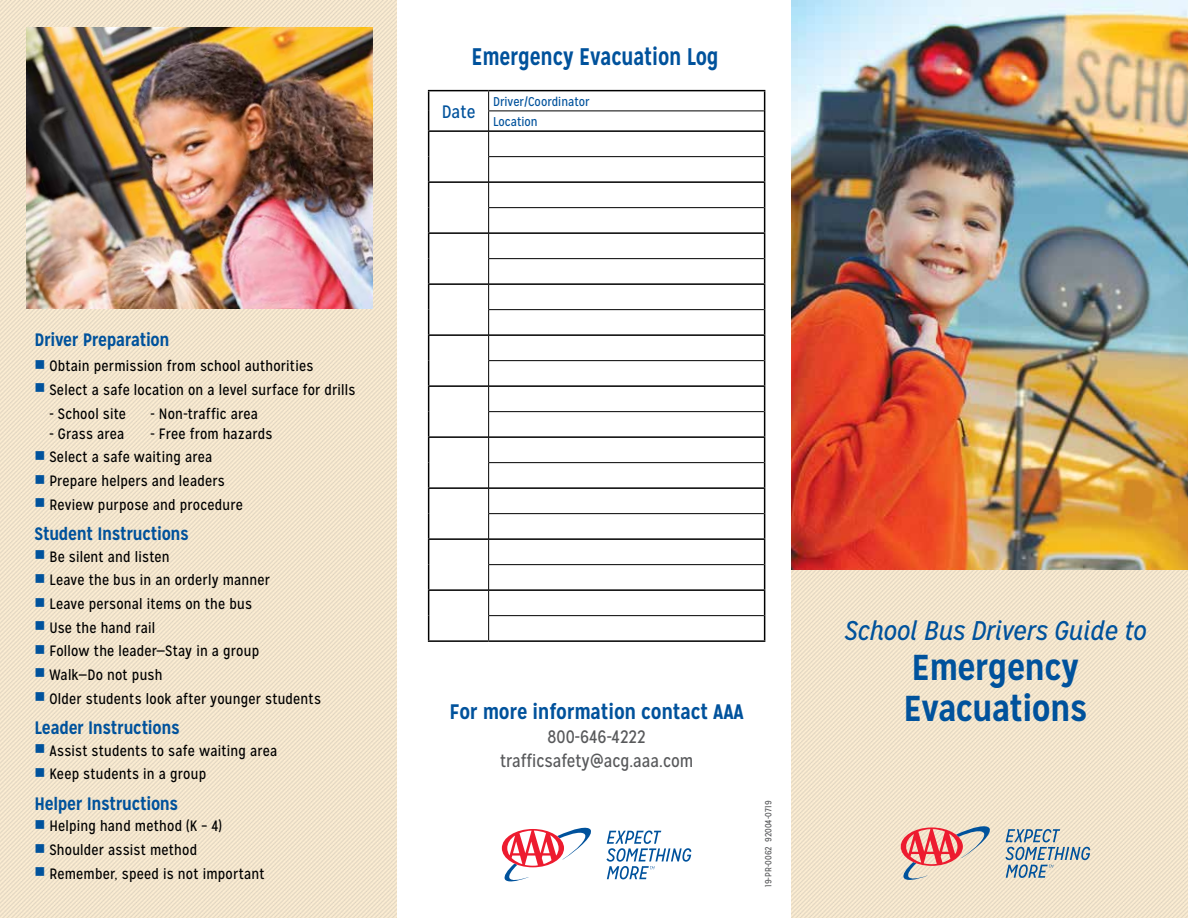
<style>
.page{position:relative;width:1188px;height:918px;background:#fff}
.page>*{position:absolute;margin:0;border:0;box-sizing:border-box;transform-origin:0 0}
.t1{font:700 36px "Mission Gothic";letter-spacing:-.02em;color:#00529c}
.t2{font:italic 27px "Mission Gothic";letter-spacing:-.01em;color:#00529c}
.t3{font:700 24px "Mission Gothic";letter-spacing:-.01em;color:#00529c;scale:.9 1}
.t4{font:700 21px "Mission Gothic";letter-spacing:-.01em;color:#00529c}
.t5{font:700 18px "Mission Gothic";letter-spacing:-.02em;color:#00529c}
.t6{font:18px/24px "Mission Gothic";color:#58595b;text-align:center}
.t7{font:18px "Mission Gothic";color:#00529c}
.t8{font:15px "Mission Gothic";letter-spacing:.015em;color:#000}
.t9{font:12.75px/20.2px "Mission Gothic";color:#00529c}
.t10{font:9px "Mission Gothic";color:#58595b}
.s1{color:#00529c}
</style>
<div class="page">
<img style="left:792px;top:569px;width:396px;height:349px">
<img style="left:791px;top:0;width:397px;height:569px">
<img style="left:0;top:0;width:396px;height:918px">
<img style="left:26px;top:28px;width:347px;height:281px">
<hr style="left:428px;top:90px;width:61px;height:1px;background:#000">
<hr style="left:489px;top:90px;width:276px;height:1px;background:#000">
<hr style="left:428px;top:130px;width:60px;height:2px;background:#000">
<hr style="left:489px;top:130px;width:276px;height:2px;background:#000">
<hr style="left:428px;top:181px;width:60px;height:2px;background:#000">
<hr style="left:489px;top:181px;width:276px;height:2px;background:#000">
<hr style="left:428px;top:232px;width:60px;height:2px;background:#000">
<hr style="left:489px;top:232px;width:276px;height:2px;background:#000">
<hr style="left:428px;top:283px;width:60px;height:2px;background:#000">
<hr style="left:489px;top:283px;width:276px;height:2px;background:#000">
<hr style="left:428px;top:334px;width:60px;height:2px;background:#000">
<hr style="left:489px;top:334px;width:276px;height:2px;background:#000">
<hr style="left:428px;top:385px;width:60px;height:2px;background:#000">
<hr style="left:489px;top:385px;width:276px;height:2px;background:#000">
<hr style="left:428px;top:436px;width:60px;height:2px;background:#000">
<hr style="left:489px;top:436px;width:276px;height:2px;background:#000">
<hr style="left:428px;top:487px;width:60px;height:2px;background:#000">
<hr style="left:489px;top:487px;width:276px;height:2px;background:#000">
<hr style="left:428px;top:538px;width:60px;height:2px;background:#000">
<hr style="left:489px;top:538px;width:276px;height:2px;background:#000">
<hr style="left:428px;top:589px;width:60px;height:2px;background:#000">
<hr style="left:489px;top:589px;width:276px;height:2px;background:#000">
<svg style="left:428px;top:91px;width:1px;height:549px"></svg>
<svg style="left:764px;top:91px;width:1px;height:549px"></svg>
<hr style="left:428px;top:640px;width:61px;height:2px;background:#000">
<hr style="left:489px;top:640px;width:276px;height:2px;background:#000">
<hr style="left:488px;top:111px;width:276px;height:1px;background:#000">
<hr style="left:488px;top:156px;width:276px;height:1px;background:#000">
<hr style="left:488px;top:207px;width:276px;height:1px;background:#000">
<hr style="left:488px;top:258px;width:276px;height:1px;background:#000">
<hr style="left:488px;top:309px;width:276px;height:1px;background:#000">
<hr style="left:488px;top:360px;width:276px;height:1px;background:#000">
<hr style="left:488px;top:411px;width:276px;height:1px;background:#000">
<hr style="left:488px;top:462px;width:276px;height:1px;background:#000">
<hr style="left:488px;top:513px;width:276px;height:1px;background:#000">
<hr style="left:488px;top:564px;width:276px;height:1px;background:#000">
<svg style="left:488px;top:91px;width:1px;height:549px"></svg>
<hr style="left:488px;top:615px;width:276px;height:1px;background:#000">
<svg style="left:502px;top:827px;width:89px;height:55px"></svg>
<svg style="left:606px;top:831px;width:85px;height:48px"></svg>
<svg style="left:901px;top:824px;width:91px;height:57px"></svg>
<svg style="left:1005px;top:829px;width:85px;height:49px"></svg>
<p class="t5" style="left:35px;top:329px;width:137px">Driver Preparation</p>
<p class="t8" style="left:35px;top:357px;width:280px"><span class="s1">■</span> Obtain permission from school authorities</p>
<p class="t8" style="left:35px;top:381px;width:322px"><span class="s1">■</span> Select a safe location on a level surface for drills</p>
<p class="t8" style="left:49px;top:404px;width:78px">- School site</p>
<p class="t8" style="left:150px;top:404px;width:109px">- Non-traffic area</p>
<p class="t8" style="left:49px;top:425px;width:77px">- Grass area</p>
<p class="t8" style="left:150px;top:425px;width:123px">- Free from hazards</p>
<p class="t8" style="left:35px;top:448px;width:179px"><span class="s1">■</span> Select a safe waiting area</p>
<p class="t8" style="left:35px;top:472px;width:192px"><span class="s1">■</span> Prepare helpers and leaders</p>
<p class="t8" style="left:35px;top:495px;width:210px"><span class="s1">■</span> Review purpose and procedure</p>
<p class="t5" style="left:35px;top:522px;width:156px">Student Instructions</p>
<p class="t8" style="left:35px;top:548px;width:137px"><span class="s1">■</span> Be silent and listen</p>
<p class="t8" style="left:35px;top:571px;width:237px"><span class="s1">■</span> Leave the bus in an orderly manner</p>
<p class="t8" style="left:35px;top:595px;width:219px"><span class="s1">■</span> Leave personal items on the bus</p>
<p class="t8" style="left:35px;top:618px;width:122px"><span class="s1">■</span> Use the hand rail</p>
<p class="t8" style="left:35px;top:642px;width:226px"><span class="s1">■</span> Follow the leader—Stay in a group</p>
<p class="t8" style="left:35px;top:666px;width:129px"><span class="s1">■</span> Walk—Do not push</p>
<p class="t8" style="left:35px;top:689px;width:288px"><span class="s1">■</span> Older students look after younger students</p>
<p class="t5" style="left:35px;top:716px;width:147px">Leader Instructions</p>
<p class="t8" style="left:35px;top:741px;width:244px"><span class="s1">■</span> Assist students to safe waiting area</p>
<p class="t8" style="left:35px;top:765px;width:173px"><span class="s1">■</span> Keep students in a group</p>
<p class="t5" style="left:35px;top:792px;width:145px">Helper Instructions</p>
<p class="t8" style="left:35px;top:817px;width:189px"><span class="s1">■</span> Helping hand method (K – 4)</p>
<p class="t8" style="left:35px;top:841px;width:164px"><span class="s1">■</span> Shoulder assist method</p>
<p class="t8" style="left:35px;top:864px;width:232px"><span class="s1">■</span> Remember, speed is not important</p>
<h3 class="t3" style="left:471px;top:42px;width:276px">Emergency Evacuation Log</h3>
<p class="t7" style="left:442px;top:101px;width:35px">Date</p>
<p class="t9" style="left:493px;top:91px;width:98px">Driver/Coordinator<br>Location</p>
<h2 class="t2" style="left:844px;top:614px;width:304px">School Bus Drivers Guide to</h2>
<h1 class="t1" style="left:911px;top:645px;width:170px">Emergency</h1>
<h3 class="t4" style="left:450px;top:699px;width:296px">For more information contact AAA</h3>
<h1 class="t1" style="left:903px;top:686px;width:186px">Evacuations</h1>
<p class="t6" style="left:500px;top:725px;width:195px">800-646-4222 trafficsafety@acg.aaa.com</p>
<p class="t10" style="left:763px;top:887px;width:87px;rotate:-90deg">19-PR-0062 92004-0719</p>
</div>
